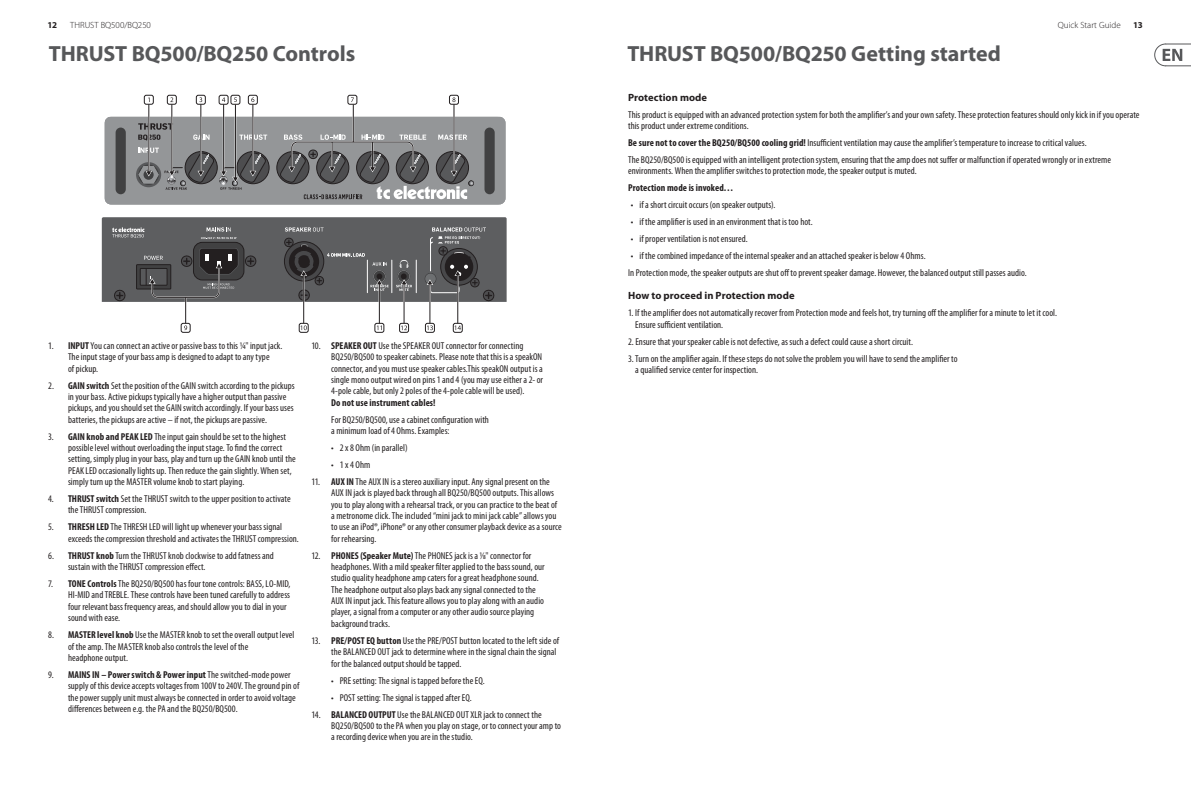
<style>
.page{position:relative;width:1191px;height:808px;background:#fff}
.page>*{position:absolute;margin:0;border:0;box-sizing:border-box;transform-origin:0 0}
.Page_Title{font:700 22px "Myriad Pro";letter-spacing:-.005em;color:#57585a}
.Header_1__10_5pts{font:700 10.5px "Myriad Pro";letter-spacing:.005em;color:#231f20}
.Getting_Started_-_Te{font:condensed 10px/11.3px "Myriad Pro";letter-spacing:.005em;color:#231f20}
.Numbered_-_10pts_2D{font:condensed 10px/11.3px "Myriad Pro";letter-spacing:.005em;color:#231f20}
.Getting_Started_-_Te-2{font:700 condensed 10px "Myriad Pro";letter-spacing:.005em;color:#231f20}
.t1{font:300 9px "Myriad Pro";color:#231f20}
.t2{font:700 9px "Myriad Pro";color:#231f20}
.s1{font-weight:700}
</style>
<div class="page">
<svg style="left:1154px;top:43px;width:37px;height:24px"></svg>
<hr style="left:148px;top:104px;width:1px;height:68px;background:#231f20">
<hr style="left:171px;top:104px;width:1px;height:68px;background:#231f20">
<hr style="left:223px;top:104px;width:1px;height:68px;background:#231f20">
<hr style="left:200px;top:104px;width:1px;height:68px;background:#231f20">
<hr style="left:252px;top:104px;width:1px;height:68px;background:#231f20">
<hr style="left:454px;top:104px;width:1px;height:68px;background:#231f20">
<hr style="left:353px;top:104px;width:1px;height:38px;background:#231f20">
<svg style="left:105px;top:117px;width:400px;height:87px;background:#858788"></svg>
<hr style="left:235px;top:105px;width:1px;height:73px;background:#231f20">
<div style="left:144px;top:95px;width:10px;height:9px;border:1px solid #231f20;border-radius:2px"></div>
<div style="left:167px;top:95px;width:10px;height:9px;border:1px solid #231f20;border-radius:2px"></div>
<div style="left:196px;top:95px;width:10px;height:9px;border:1px solid #231f20;border-radius:2px"></div>
<div style="left:219px;top:95px;width:9px;height:9px;border:1px solid #231f20;border-radius:2px"></div>
<div style="left:231px;top:95px;width:9px;height:9px;border:1px solid #231f20;border-radius:2px"></div>
<svg style="left:251px;top:97px;width:3px;height:5px"></svg>
<div style="left:248px;top:95px;width:10px;height:9px;border:1px solid #231f20;border-radius:2px"></div>
<div style="left:348px;top:95px;width:9px;height:9px;border:1px solid #231f20;border-radius:2px"></div>
<svg style="left:452px;top:97px;width:3px;height:5px"></svg>
<div style="left:449px;top:95px;width:10px;height:9px;border:1px solid #231f20;border-radius:2px"></div>
<div style="left:181px;top:323px;width:9px;height:10px;border:1px solid #231f20;border-radius:2px"></div>
<div style="left:299px;top:323px;width:9px;height:10px;border:1px solid #231f20;border-radius:2px"></div>
<div style="left:374px;top:323px;width:10px;height:10px;border:1px solid #231f20;border-radius:2px"></div>
<div style="left:399px;top:323px;width:10px;height:10px;border:1px solid #231f20;border-radius:2px"></div>
<div style="left:425px;top:323px;width:10px;height:10px;border:1px solid #231f20;border-radius:2px"></div>
<svg style="left:102px;top:217px;width:404px;height:113px"></svg>
<div style="left:453px;top:323px;width:9px;height:10px;border:1px solid #231f20;border-radius:2px"></div>
<p class="t2" style="left:48px;top:19px;width:11px">12</p>
<p class="t1" style="left:70px;top:20px;width:82px">THRUST BQ500/BQ250</p>
<p class="t1" style="left:1057px;top:20px;width:64px">Quick Start Guide</p>
<p class="t2" style="left:1133px;top:19px;width:11px">13</p>
<p class="Page_Title" style="left:49px;top:39px;width:308px">THRUST BQ500/BQ250 Controls</p>
<p class="Page_Title" style="left:627px;top:39px;width:375px">THRUST BQ500/BQ250 Getting started</p>
<p class="Getting_Started_-_Te" style="left:68px;top:340px;width:216px;text-indent:-20px">1. <span class="s1">INPUT</span> You can connect an active or passive bass to this ¼" input jack.<br>The input stage of your bass amp is designed to adapt to any type<br>of pickup.</p>
<p class="Getting_Started_-_Te" style="left:68px;top:380px;width:228px;text-indent:-20px">2. <span class="s1">GAIN switch</span> Set the position of the GAIN switch according to the pickups in your bass. Active pickups typically have a higher output than passive pickups, and you should set the GAIN switch accordingly. If your bass uses batteries, the pickups are active – if not, the pickups are passive.</p>
<p class="Getting_Started_-_Te" style="left:68px;top:431px;width:229px;text-indent:-20px">3. <span class="s1">GAIN knob and PEAK LED</span> The input gain should be set to the highest possible level without overloading the input stage. To find the correct setting, simply plug in your bass, play and turn up the GAIN knob until the PEAK LED occasionally lights up. Then reduce the gain slightly. When set, simply turn up the MASTER volume knob to start playing.</p>
<p class="Getting_Started_-_Te" style="left:68px;top:493px;width:224px;text-indent:-20px">4. <span class="s1">THRUST switch</span> Set the THRUST switch to the upper position to activate the THRUST compression.</p>
<p class="Getting_Started_-_Te" style="left:68px;top:521px;width:232px;text-indent:-20px">5. <span class="s1">THRESH LED</span> The THRESH LED will light up whenever your bass signal exceeds the compression threshold and activates the THRUST compression.</p>
<p class="Getting_Started_-_Te" style="left:68px;top:550px;width:207px;text-indent:-20px">6. <span class="s1">THRUST knob</span> Turn the THRUST knob clockwise to add fatness and sustain with the THRUST compression effect.</p>
<p class="Getting_Started_-_Te" style="left:68px;top:578px;width:224px;text-indent:-20px">7. <span class="s1">TONE Controls</span> The BQ250/BQ500 has four tone controls: BASS, LO-MID, HI-MID and TREBLE. These controls have been tuned carefully to address four relevant bass frequency areas, and should allow you to dial in your sound with ease.</p>
<p class="Getting_Started_-_Te" style="left:68px;top:629px;width:228px;text-indent:-20px">8. <span class="s1">MASTER level knob</span> Use the MASTER knob to set the overall output level of the amp. The MASTER knob also controls the level of the<br>headphone output.</p>
<p class="Getting_Started_-_Te" style="left:68px;top:669px;width:233px;text-indent:-20px">9. <span class="s1">MAINS IN – Power switch &amp; Power input</span> The switched-mode power supply of this device accepts voltages from 100V to 240V. The ground pin of the power supply unit must always be connected in order to avoid voltage differences between e.g. the PA and the BQ250/BQ500.</p>
<p class="Getting_Started_-_Te" style="left:331px;top:340px;width:213px;text-indent:-20px">10. <span class="s1">SPEAKER OUT</span> Use the SPEAKER OUT connector for connecting BQ250/BQ500 to speaker cabinets. Please note that this is a speakON connector, and you must use speaker cables.This speakON output is a single mono output wired on pins 1 and 4 (you may use either a 2- or 4-pole cable, but only 2 poles of the 4-pole cable will be used).<br><span class="s1">Do not use instrument cables!</span></p>
<p class="Numbered_-_10pts_2D" style="left:331px;top:414px;width:159px">For BQ250/BQ500, use a cabinet configuration with a minimum load of 4 Ohms. Examples:</p>
<p class="Getting_Started_-_Te" style="left:331px;top:442px;width:78px">• 2 x 8 Ohm (in parallel)</p>
<p class="Getting_Started_-_Te" style="left:331px;top:459px;width:41px">• 1 x 4 Ohm</p>
<p class="Getting_Started_-_Te" style="left:331px;top:476px;width:232px;text-indent:-20px">11. <span class="s1">AUX IN</span> The AUX IN is a stereo auxiliary input. Any signal present on the AUX IN jack is played back through all BQ250/BQ500 outputs. This allows you to play along with a rehearsal track, or you can practice to the beat of a metronome click. The included “mini jack to mini jack cable” allows you to use an iPod®, iPhone® or any other consumer playback device as a source for rehearsing.</p>
<p class="Getting_Started_-_Te" style="left:331px;top:550px;width:215px;text-indent:-20px">12. <span class="s1">PHONES (Speaker Mute)</span> The PHONES jack is a 1⁄8" connector for headphones. With a mild speaker filter applied to the bass sound, our studio quality headphone amp caters for a great headphone sound.<br>The headphone output also plays back any signal connected to the AUX IN input jack. This feature allows you to play along with an audio player, a signal from a computer or any other audio source playing background tracks.</p>
<p class="Getting_Started_-_Te" style="left:331px;top:635px;width:229px;text-indent:-20px">13. <span class="s1">PRE/POST EQ button</span> Use the PRE/POST button located to the left side of the BALANCED OUT jack to determine where in the signal chain the signal for the balanced output should be tapped.</p>
<p class="Getting_Started_-_Te" style="left:331px;top:674px;width:155px">• PRE setting: The signal is tapped before the EQ.</p>
<p class="Getting_Started_-_Te" style="left:331px;top:691px;width:142px">• POST setting: The signal is tapped after EQ.</p>
<p class="Getting_Started_-_Te" style="left:331px;top:708px;width:231px;text-indent:-20px">14. <span class="s1">BALANCED OUTPUT</span> Use the BALANCED OUT XLR jack to connect the<br>BQ250/BQ500 to the PA when you play on stage, or to connect your amp to a recording device when you are in the studio.</p>
<p class="Header_1__10_5pts" style="left:628px;top:90px;width:80px">Protection mode</p>
<p class="Getting_Started_-_Te" style="left:628px;top:109px;width:513px">This product is equipped with an advanced protection system for both the amplifier’s and your own safety. These protection features should only kick in if you operate this product under extreme conditions.</p>
<p class="Getting_Started_-_Te" style="left:628px;top:137px;width:460px"><span class="s1">Be sure not to cover the BQ250/BQ500 cooling grid!</span> Insufficient ventilation may cause the amplifier’s temperature to increase to critical values.</p>
<p class="Getting_Started_-_Te" style="left:628px;top:154px;width:484px">The BQ250/BQ500 is equipped with an intelligent protection system, ensuring that the amp does not suffer or malfunction if operated wrongly or in extreme environments. When the amplifier switches to protection mode, the speaker output is muted.</p>
<p class="Getting_Started_-_Te-2" style="left:628px;top:182px;width:107px">Protection mode is invoked…</p>
<p class="Getting_Started_-_Te" style="left:631px;top:199px;width:146px">• if a short circuit occurs (on speaker outputs).</p>
<p class="Getting_Started_-_Te" style="left:631px;top:216px;width:183px">• if the amplifier is used in an environment that is too hot.</p>
<p class="Getting_Started_-_Te" style="left:631px;top:233px;width:118px">• if proper ventilation is not ensured.</p>
<p class="Getting_Started_-_Te" style="left:631px;top:250px;width:296px">• if the combined impedance of the internal speaker and an attached speaker is below 4 Ohms.</p>
<p class="Getting_Started_-_Te" style="left:628px;top:267px;width:400px">In Protection mode, the speaker outputs are shut off to prevent speaker damage. However, the balanced output still passes audio.</p>
<p class="Header_1__10_5pts" style="left:628px;top:289px;width:168px">How to proceed in Protection mode</p>
<p class="Getting_Started_-_Te" style="left:635px;top:307px;width:423px;text-indent:-7px">1. If the amplifier does not automatically recover from Protection mode and feels hot, try turning off the amplifier for a minute to let it cool.<br>Ensure sufficient ventilation.</p>
<p class="Getting_Started_-_Te" style="left:628px;top:335px;width:286px">2. Ensure that your speaker cable is not defective, as such a defect could cause a short circuit.</p>
<p class="Getting_Started_-_Te" style="left:635px;top:352px;width:324px;text-indent:-7px">3. Turn on the amplifier again. If these steps do not solve the problem you will have to send the amplifier to a qualified service center for inspection.</p>
</div>
